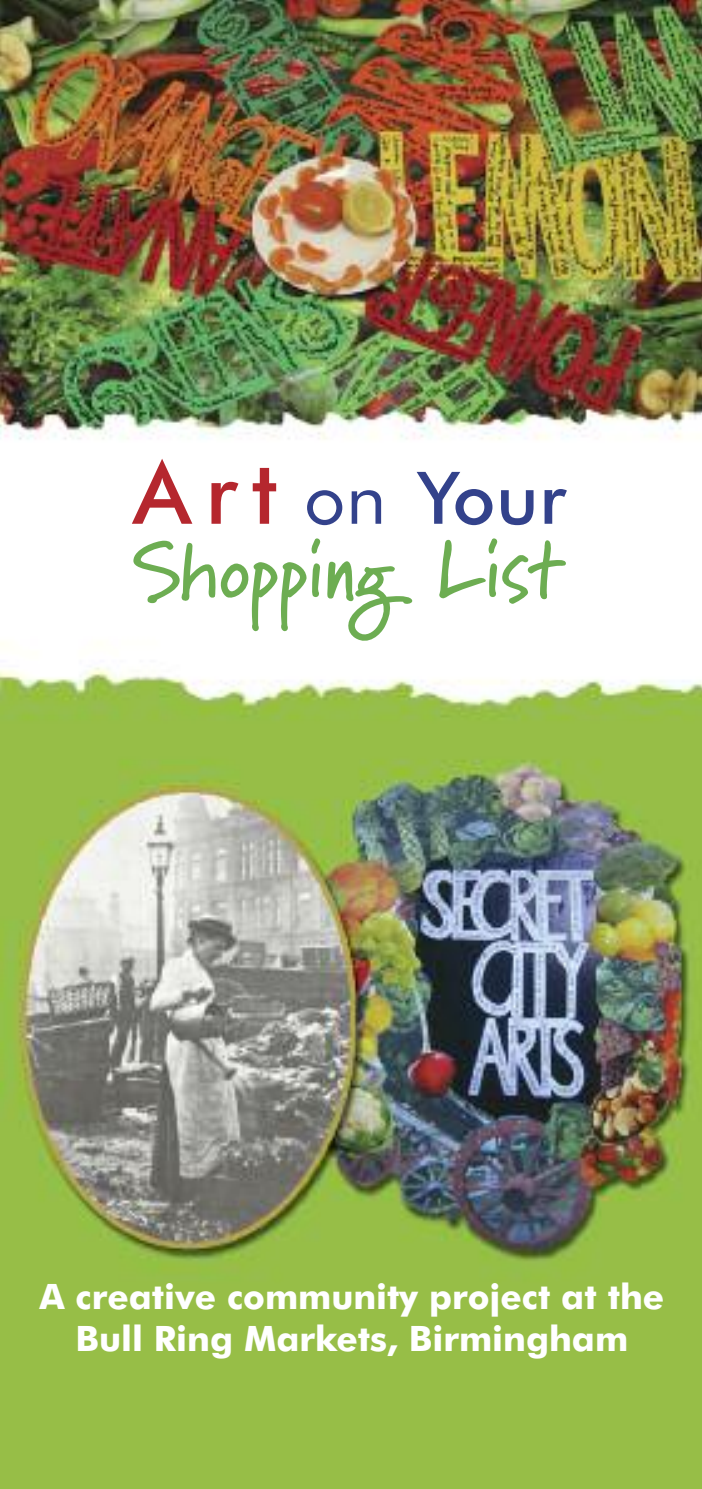
<style>
.page{position:relative;width:702px;height:1489px;background:#fff}
.page>*{position:absolute;margin:0;border:0;box-sizing:border-box;transform-origin:0 0}
.t1{font:700 77.5px "Marydale";color:#6dad52}
.t2{font:500 72.5px "Futura BT";color:#33428b}
.t3{font:700 35px/42px "Futura BT";color:#fff;text-align:center}
.s1{font-size:87.5px;color:#b5272e}
.s2{font-weight:400}
</style>
<div class="page">
<img style="left:0;top:0;width:702px;height:1488px">
<h2 class="t2" style="left:133px;top:469px;width:434px"><span class="s1">Art</span> <span class="s2">on</span> Your</h2>
<h1 class="t1" style="left:133px;top:524px;width:431px">Shopping List</h1>
<p class="t3" style="left:39px;top:1277px;width:626px">A creative community project at the<br>Bull Ring Markets, Birmingham</p>
</div>
